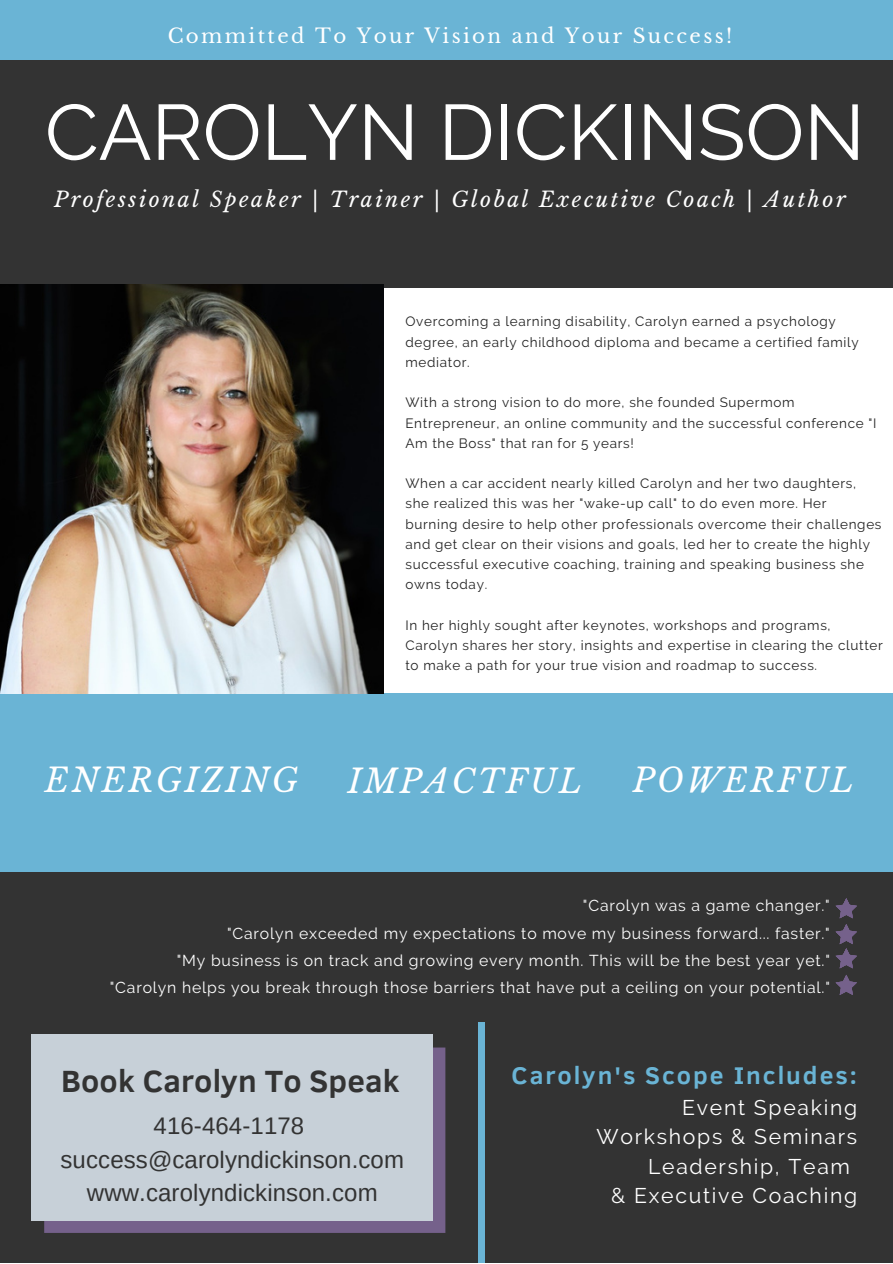
<style>
.page{position:relative;width:893px;height:1264px;background:#fff}
.page>*{position:absolute;margin:0;border:0;box-sizing:border-box;transform-origin:0 0}
.t1{font:78.3px "Raleway";color:#fff}
.t2{font:italic 32.55px "Libre Baskerville";letter-spacing:.08em;color:#fff}
.t3{font:700 31.5px "Clear Sans";letter-spacing:.005em;color:#333}
.t4{font:700 24.75px "Clear Sans";letter-spacing:.08em;color:#6ab4d5}
.t5{font:24px/33.2px "Arimo";letter-spacing:.005em;color:#333;text-align:center}
.t6{font:21.15px "Raleway";letter-spacing:.08em;color:#fff}
.t7{font:italic 21px "Libre Baskerville";letter-spacing:.12em;color:#fff}
.t8{font:19.8px "Libre Baskerville";letter-spacing:.12em;color:#fff}
.t9{font:15.75px/27.3px "Raleway";letter-spacing:.05em;color:#fff;text-align:right}
.t10{font:13.5px/20.2px "Raleway";letter-spacing:.05em;color:#222}
</style>
<div class="page">
<div style="left:0;top:0;width:892px;height:287px;background:#333"></div>
<div style="left:0;top:0;width:892px;height:60px;background:#6ab4d5"></div>
<div style="left:0;top:693px;width:892px;height:182px;background:#6ab4d5"></div>
<div style="left:0;top:872px;width:892px;height:390px;background:#333"></div>
<svg style="left:835px;top:898px;width:21px;height:20px"></svg>
<svg style="left:835px;top:924px;width:21px;height:44px"></svg>
<svg style="left:835px;top:975px;width:21px;height:20px"></svg>
<svg style="left:44px;top:1047px;width:401px;height:185px;fill:#75618b"></svg>
<div style="left:31px;top:1034px;width:401px;height:185px;background:#c7d0d8"></div>
<div style="left:478px;top:1022px;width:6px;height:240px;background:#6ab4d5"></div>
<img style="left:0;top:285px;width:383px;height:408px">
<h3 class="t8" style="left:168px;top:24px;width:566px">Committed To Your Vision and Your Success!</h3>
<h1 class="t1" style="left:45px;top:86px;width:821px">CAROLYN DICKINSON</h1>
<h3 class="t7" style="left:54px;top:187px;width:793px">Professional Speaker | Trainer | Global Executive Coach | Author</h3>
<h2 class="t2" style="left:45px;top:760px;width:255px">ENERGIZING</h2>
<p class="t10" style="left:405px;top:311px;width:455px">Overcoming a learning disability, Carolyn earned a psychology degree, an early childhood diploma and became a certified family mediator.</p>
<p class="t10" style="left:405px;top:392px;width:472px">With a strong vision to do more, she founded Supermom<br>Entrepreneur, an online community and the successful conference "I<br>Am the Boss" that ran for 5 years!</p>
<p class="t10" style="left:405px;top:473px;width:477px">When a car accident nearly killed Carolyn and her two daughters, she realized this was her "wake-up call" to do even more. Her burning desire to help other professionals overcome their challenges and get clear on their visions and goals, led her to create the highly successful executive coaching, training and speaking business she owns today.</p>
<p class="t10" style="left:405px;top:615px;width:479px">In her highly sought after keynotes, workshops and programs,<br>Carolyn shares her story, insights and expertise in clearing the clutter to make a path for your true vision and roadmap to success.</p>
<h2 class="t2" style="left:348px;top:761px;width:235px">IMPACTFUL</h2>
<h2 class="t2" style="left:633px;top:760px;width:222px">POWERFUL</h2>
<p class="t9" style="left:110px;top:892px;width:721px">"Carolyn was a game changer."<br>"Carolyn exceeded my expectations to move my business forward... faster."<br>"My business is on track and growing every month. This will be the best year yet." "Carolyn helps you break through those barriers that have put a ceiling on your potential."</p>
<h3 class="t3" style="left:61px;top:1058px;width:340px">Book Carolyn To Speak</h3>
<h3 class="t5" style="left:61px;top:1109px;width:345px">416-464-1178 success@carolyndickinson.com www.carolyndickinson.com</h3>
<h3 class="t4" style="left:511px;top:1057px;width:347px">Carolyn's Scope Includes:</h3>
<h3 class="t6" style="left:682px;top:1094px;width:176px">Event Speaking</h3>
<h3 class="t6" style="left:596px;top:1124px;width:262px">Workshops &amp; Seminars</h3>
<h3 class="t6" style="left:648px;top:1153px;width:203px">Leadership, Team</h3>
<h3 class="t6" style="left:611px;top:1182px;width:247px">&amp; Executive Coaching</h3>
</div>
